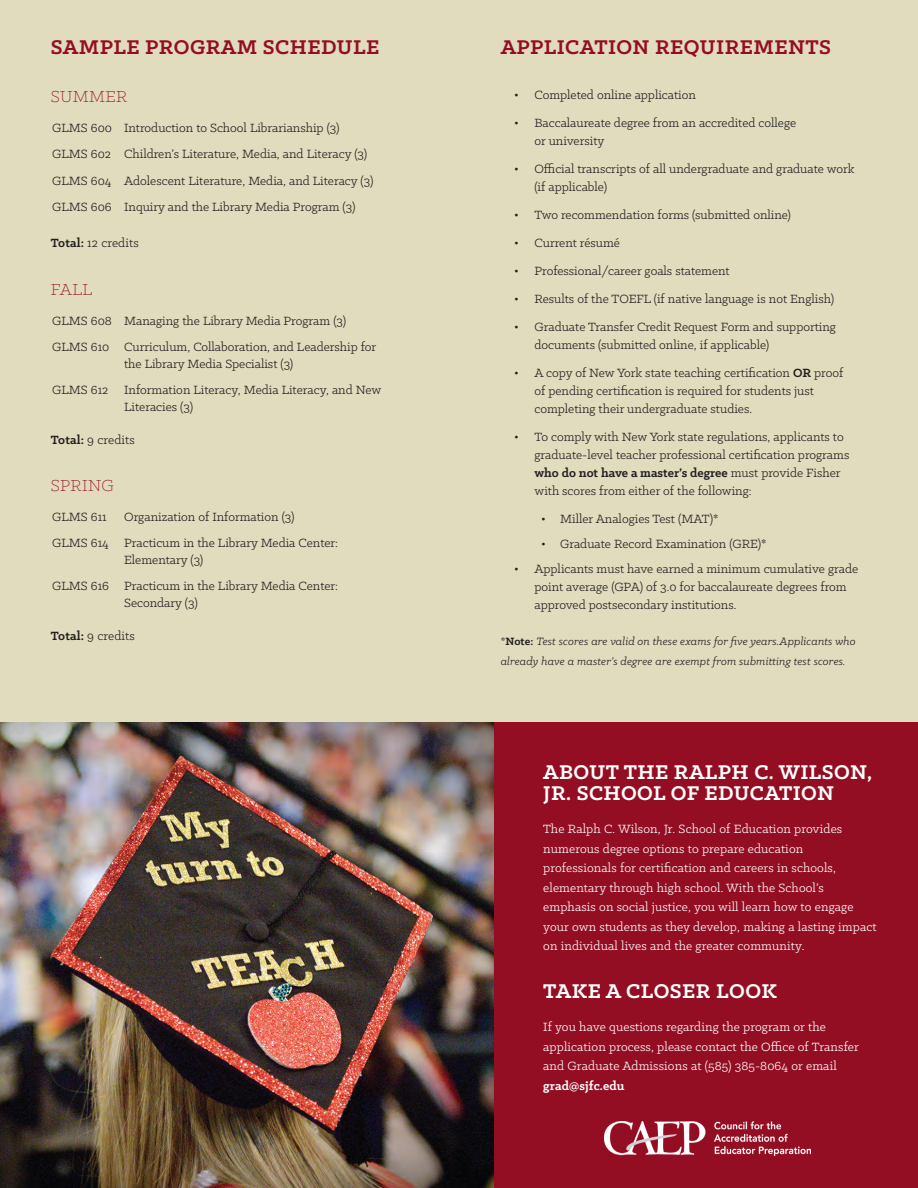
<style>
.page{position:relative;width:918px;height:1188px;background:#e2dcbe}
.page>*{position:absolute;margin:0;border:0;box-sizing:border-box;transform-origin:0 0}
.t1{font:700 22.5px/21px "Klinic Slab";letter-spacing:.02em;color:#fff}
.t2{font:700 22.5px "Klinic Slab";letter-spacing:.02em;color:#940e23}
.t3{font:300 18px "Klinic Slab";letter-spacing:.02em;color:#940e23}
.t4{font:13.5px/18px "Klinic Slab";color:#231f20}
.t5{font:13.5px/19.5px "Klinic Slab";letter-spacing:.01em;color:#fff}
.t6{font:700 13.5px "Klinic Slab";letter-spacing:.01em;color:#fff}
.t7{font:italic 12px/19.5px "Klinic Slab";letter-spacing:.01em;color:#231f20}
.s1{font-weight:700}
.s2{font-style:normal}
.s3{font-weight:700;font-style:normal}
</style>
<div class="page">
<div style="left:494px;top:723px;width:424px;height:465px;background:#940e23"></div>
<img style="left:604px;top:1122px;width:207px;height:34px">
<img style="left:0;top:723px;width:494px;height:465px">
<h1 class="t2" style="left:51px;top:33px;width:330px">SAMPLE PROGRAM SCHEDULE</h1>
<h2 class="t3" style="left:51px;top:85px;width:78px">SUMMER</h2>
<p class="t4" style="left:52px;top:114px;width:323px;line-height:26.5px">GLMS 600 Introduction to School Librarianship (3)<br>GLMS 602 Children’s Literature, Media, and Literacy (3)<br>GLMS 604 Adolescent Literature, Media, and Literacy (3)<br>GLMS 606 Inquiry and the Library Media Program (3)</p>
<p class="t4" style="left:51px;top:234px;width:90px"><span class="s1">Total:</span> 12 credits</p>
<h2 class="t3" style="left:51px;top:278px;width:43px">FALL</h2>
<p class="t4" style="left:52px;top:307px;width:326px;line-height:26.5px">GLMS 608 Managing the Library Media Program (3)<br>GLMS 610 Curriculum, Collaboration, and Leadership for</p>
<p class="t4" style="left:52px;top:350px;width:331px;line-height:26.5px;text-indent:72px">the Library Media Specialist (3)<br>GLMS 612 Information Literacy, Media Literacy, and New</p>
<p class="t4" style="left:124px;top:397px;width:70px">Literacies (3)</p>
<p class="t4" style="left:51px;top:430px;width:86px"><span class="s1">Total:</span> 9 credits</p>
<h2 class="t3" style="left:51px;top:474px;width:65px">SPRING</h2>
<p class="t4" style="left:52px;top:507px;width:56px">GLMS 611</p>
<p class="t4" style="left:52px;top:503px;width:287px;line-height:26.5px;text-indent:72px">Organization of Information (3)<br>GLMS 614 Practicum in the Library Media Center:</p>
<p class="t4" style="left:52px;top:546px;width:287px;line-height:26.5px;text-indent:72px">Elementary (3)<br>GLMS 616 Practicum in the Library Media Center:</p>
<p class="t4" style="left:124px;top:593px;width:75px">Secondary (3)</p>
<p class="t4" style="left:51px;top:626px;width:86px"><span class="s1">Total:</span> 9 credits</p>
<h1 class="t2" style="left:501px;top:33px;width:332px">APPLICATION REQUIREMENTS</h1>
<p class="t4" style="left:514px;top:86px;width:183px">• Completed online application</p>
<p class="t4" style="left:534px;top:114px;width:263px;text-indent:-20px">• Baccalaureate degree from an accredited college or university</p>
<p class="t4" style="left:534px;top:160px;width:322px;text-indent:-20px">• Official transcripts of all undergraduate and graduate work (if applicable)</p>
<p class="t4" style="left:514px;top:206px;width:278px">• Two recommendation forms (submitted online)</p>
<p class="t4" style="left:514px;top:234px;width:107px">• Current résumé</p>
<p class="t4" style="left:514px;top:262px;width:217px">• Professional/career goals statement</p>
<p class="t4" style="left:514px;top:290px;width:321px">• Results of the TOEFL (if native language is not English)</p>
<p class="t4" style="left:534px;top:318px;width:303px;text-indent:-20px">• Graduate Transfer Credit Request Form and supporting documents (submitted online, if applicable)</p>
<p class="t4" style="left:534px;top:364px;width:310px;text-indent:-20px">• A copy of New York state teaching certification <span class="s1">OR</span> proof of pending certification is required for students just completing their undergraduate studies.</p>
<p class="t4" style="left:534px;top:428px;width:316px;text-indent:-20px">• To comply with New York state regulations, applicants to graduate-level teacher professional certification programs <span class="s1">who do not have a master’s degree</span> must provide Fisher with scores from either of the following:</p>
<p class="t4" style="left:541px;top:510px;width:179px">• Miller Analogies Test (MAT)*</p>
<p class="t4" style="left:541px;top:534px;width:227px">• Graduate Record Examination (GRE)*</p>
<p class="t4" style="left:534px;top:559px;width:325px;text-indent:-20px">• Applicants must have earned a minimum cumulative grade point average (GPA) of 3.0 for baccalaureate degrees from approved postsecondary institutions.</p>
<p class="t7" style="left:501px;top:631px;width:357px"><span class="s2">*</span><span class="s3">Note:</span> Test scores are valid on these exams for five years.Applicants who already have a master’s degree are exempt from submitting test scores.</p>
<h1 class="t1" style="left:543px;top:761px;width:331px">ABOUT THE RALPH C. WILSON,<br>JR. SCHOOL OF EDUCATION</h1>
<p class="t5" style="left:543px;top:819px;width:335px">The Ralph C. Wilson, Jr. School of Education provides numerous degree options to prepare education professionals for certification and careers in schools, elementary through high school. With the School’s emphasis on social justice, you will learn how to engage your own students as they develop, making a lasting impact on individual lives and the greater community.</p>
<h1 class="t1" style="left:543px;top:980px;width:235px">TAKE A CLOSER LOOK</h1>
<p class="t5" style="left:543px;top:1017px;width:317px">If you have questions regarding the program or the application process, please contact the Office of Transfer and Graduate Admissions at (585) 385-8064 or email</p>
<p class="t6" style="left:543px;top:1077px;width:83px">grad@sjfc.edu</p>
</div>
